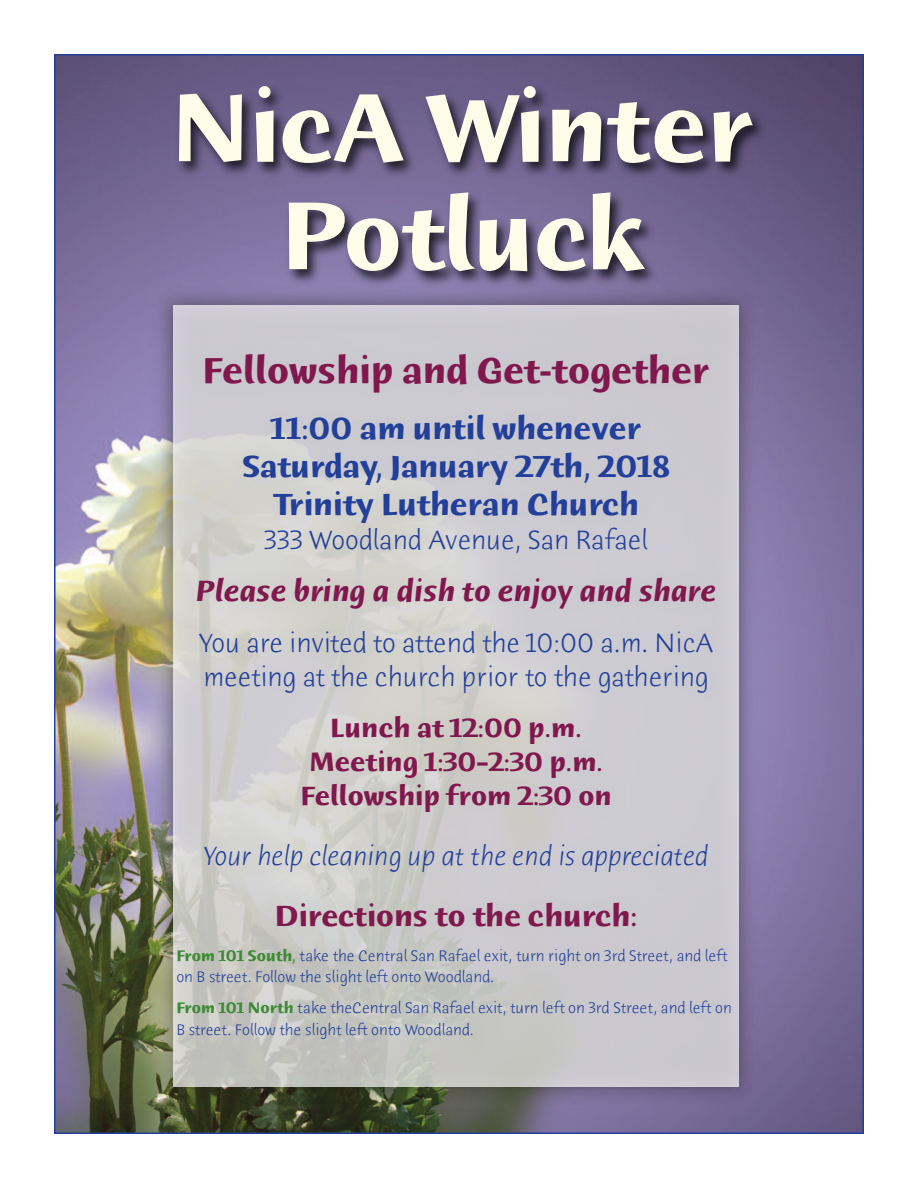
<style>
.page{position:relative;width:918px;height:1188px;background:#fff}
.page>*{position:absolute;margin:0;border:0;box-sizing:border-box;transform-origin:0 0}
.t1{font:700 103.5px/108px "Humana Sans ITC";color:#fffdea;text-align:center}
.t2{font:700 39px "Humana Sans ITC";color:#80184e}
.t3{font:700 33px/38.1px "Humana Sans ITC";color:#223f99;text-align:center}
.t4{font:italic 700 31.5px "Humana Sans ITC";color:#80184e}
.t5{font:700 31.5px "Humana Sans ITC";color:#80184e}
.t6{font:300 28.5px/33.6px "Humana Sans ITC";color:#223f99}
.t7{font:700 28.5px/33.6px "Humana Sans ITC";color:#80184e;text-align:center}
.t8{font:italic 300 28.5px "Humana Sans ITC";color:#223f99}
.t9{font:300 16.5px/21.6px "Humana Sans ITC";color:#223f99}
.s1{font-weight:700;color:#3c8b33}
</style>
<div class="page">
<img style="left:57px;top:57px;width:804px;height:1074px">
<img style="left:145px;top:329px;width:621px;height:780px">
<div style="left:173px;top:305px;width:566px;height:782px;background:#fff;opacity:.7"></div>
<img style="left:54px;top:67px;width:810px;height:262px">
<h1 class="t1" style="left:171px;top:81px;width:583px">NicA Winter<br>Potluck</h1>
<h2 class="t2" style="left:203px;top:354px;width:508px">Fellowship and Get-together</h2>
<h3 class="t3" style="left:243px;top:412px;width:428px">11:00 am until whenever<br>Saturday, January 27th, 2018<br>Trinity Lutheran Church</h3>
<h3 class="t6" style="left:264px;top:525px;width:385px">333 Woodland Avenue, San Rafael</h3>
<h3 class="t4" style="left:196px;top:577px;width:522px">Please bring a dish to enjoy and share</h3>
<h3 class="t6" style="left:198px;top:628px;width:517px">You are invited to attend the 10:00 a.m. NicA meeting at the church prior to the gathering</h3>
<h3 class="t7" style="left:300px;top:713px;width:313px">Lunch at 12:00 p.m.<br>Meeting 1:30–2:30 p.m.<br>Fellowship from 2:30 on</h3>
<h3 class="t8" style="left:204px;top:844px;width:506px">Your help cleaning up at the end is appreciated</h3>
<h3 class="t5" style="left:275px;top:902px;width:364px">Directions to the church:</h3>
<p class="t9" style="left:176px;top:946px;width:552px"><span class="s1">From 101 South,</span> take the Central San Rafael exit, turn right on 3rd Street, and left on B street. Follow the slight left onto Woodland.</p>
<p class="t9" style="left:176px;top:998px;width:557px"><span class="s1">From 101 North</span> take theCentral San Rafael exit, turn left on 3rd Street, and left on<br>B street. Follow the slight left onto Woodland.</p>
</div>
